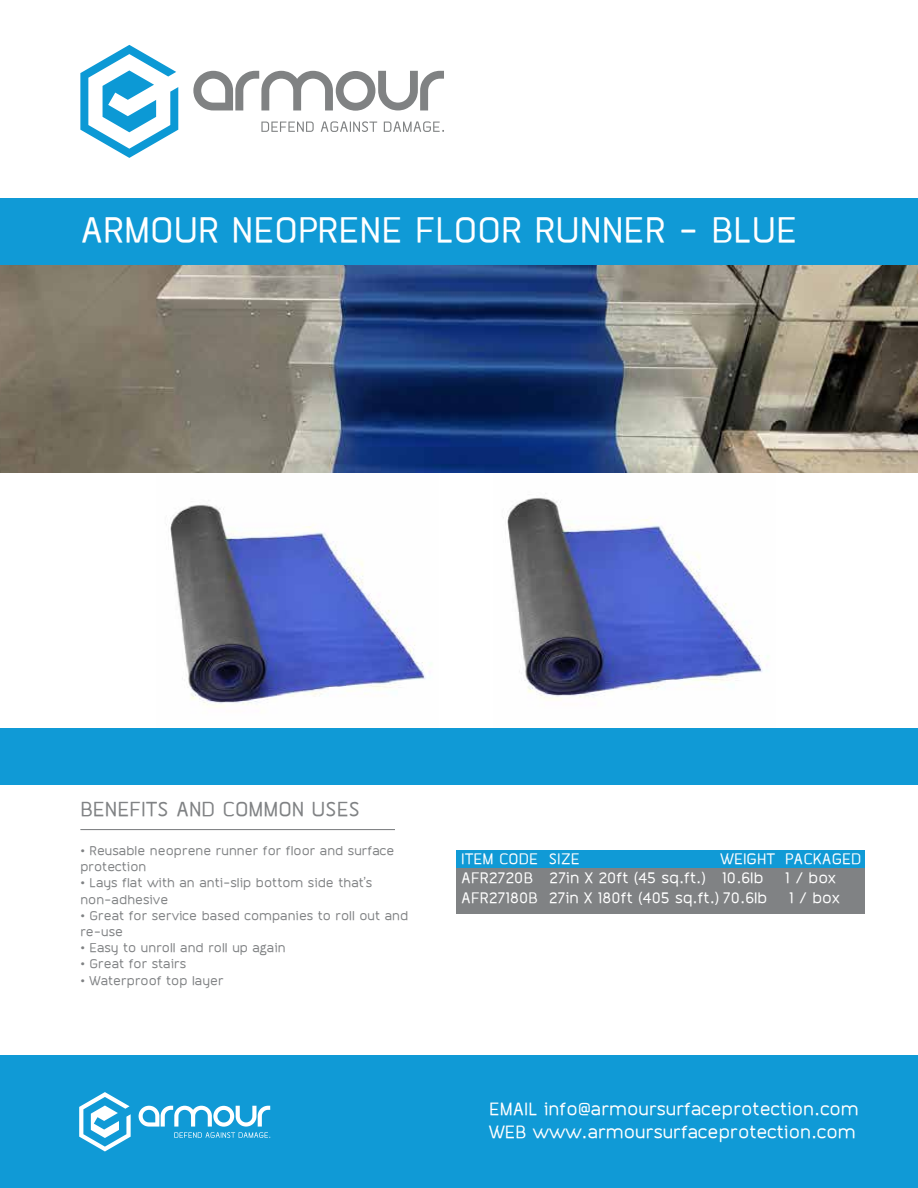
<style>
.page{position:relative;width:918px;height:1188px;background:#fff}
.page>*{position:absolute;margin:0;border:0;box-sizing:border-box;transform-origin:0 0}
.t1{font:37.8px "Often";color:#fff}
.t2{font:21.6px "Often";color:#808284}
.t3{font:18.9px/22.6px "Often";color:#fff}
.t4{font:16.2px/19.5px "Often";color:#fff}
.t5{font:13.5px/16.2px "Often";color:#808284}
.s1{font-family:"Myriad Pro"}
</style>
<div class="page">
<img style="left:156px;top:472px;width:282px;height:235px">
<img style="left:493px;top:472px;width:283px;height:228px">
<img style="left:0;top:265px;width:918px;height:207px">
<div style="left:0;top:199px;width:918px;height:66px;background:#109ad6"></div>
<div style="left:0;top:1056px;width:918px;height:132px;background:#109ad6"></div>
<div style="left:456px;top:868px;width:409px;height:46px;background:#808284"></div>
<div style="left:456px;top:850px;width:409px;height:18px;background:#109ad6"></div>
<hr style="left:80px;top:829px;width:315px;height:1px;background:#808284">
<div style="left:0;top:728px;width:918px;height:57px;background:#109ad6"></div>
<svg style="left:193px;top:71px;width:251px;height:40px"></svg>
<svg style="left:80px;top:45px;width:98px;height:113px"></svg>
<svg style="left:261px;top:122px;width:53px;height:10px"></svg>
<svg style="left:321px;top:121px;width:56px;height:11px"></svg>
<svg style="left:384px;top:121px;width:60px;height:11px"></svg>
<svg style="left:79px;top:1092px;width:52px;height:59px"></svg>
<svg style="left:139px;top:1106px;width:131px;height:32px"></svg>
<h1 class="t1" style="left:80px;top:209px;width:718px">ARMOUR NEOPRENE FLOOR RUNNER - BLUE</h1>
<h2 class="t2" style="left:80px;top:797px;width:281px">BENEFITS AND COMMON USES</h2>
<p class="t5" style="left:80px;top:843px;width:316px">• Reusable neoprene runner for floor and surface protection</p>
<p class="t5" style="left:80px;top:875px;width:293px">• Lays flat with an anti-slip bottom side that’s non-adhesive</p>
<p class="t5" style="left:80px;top:907px;width:329px">• Great for service based companies to roll out and re-use</p>
<p class="t5" style="left:80px;top:940px;width:207px">• Easy to unroll and roll up again</p>
<p class="t5" style="left:80px;top:956px;width:107px">• Great for stairs</p>
<p class="t5" style="left:80px;top:972px;width:145px">• Waterproof top layer</p>
<p class="t4" style="left:461px;top:849px;width:402px;text-indent:259px">WEIGHT PACKAGED<br>AFR2720B 27in X 20ft <span class="s1">(</span>45 sq.ft.<span class="s1">)</span> 10.6lb</p>
<p class="t4" style="left:461px;top:849px;width:120px">ITEM CODE SIZE</p>
<p class="t4" style="left:785px;top:869px;width:52px">1 / box</p>
<p class="t4" style="left:461px;top:888px;width:308px">AFR27180B 27in X 180ft <span class="s1">(</span>405 sq.ft.<span class="s1">)</span> 70.6lb</p>
<p class="t4" style="left:789px;top:888px;width:52px">1 / box</p>
<h3 class="t3" style="left:489px;top:1098px;width:371px">EMAIL info@armoursurfaceprotection.com<br>WEB www.armoursurfaceprotection.com</h3>
</div>
